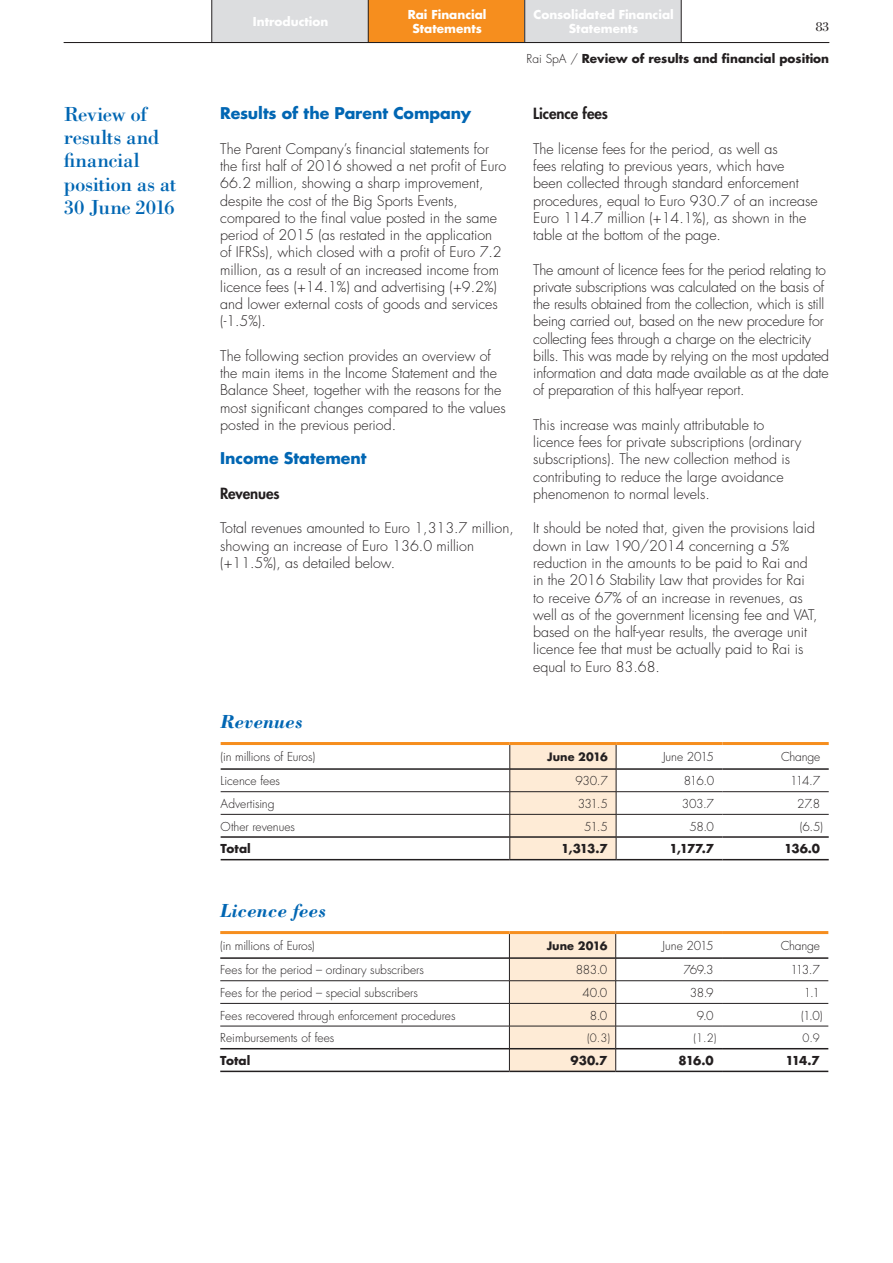
<style>
.page{position:relative;width:893px;height:1263px;background:#fff}
.page>*{position:absolute;margin:0;border:0;box-sizing:border-box;transform-origin:0 0}
.t1{font:21px/23.2px "Bodoni Std";letter-spacing:-.02em;color:#0166b3}
.t2{font:italic 700 19.5px "Bodoni Std";color:#0166b3}
.t3{font:700 15.75px "Futura Std";letter-spacing:-.005em;color:#0166b3}
.t4{font:800 15px "Futura Std";letter-spacing:-.005em;color:#231f20}
.t5{font:300 14.25px/17.2px "Futura Std";color:#231f20}
.t6{font:13.5px "Bodoni Std";color:#231f20}
.t7{font:300 12px "Futura Std";letter-spacing:-.005em;color:#231f20}
.t8{font:700 12px "Futura Std";color:#231f20}
.t9{font:700 12px/14.4px "Futura Std";color:#fff;text-align:center}
.t10{font:700 11.25px "Futura Std";letter-spacing:.005em;color:#231f20}
.t11{font:300 11.25px "Futura Std";color:#231f20}
.s1{font-weight:300}
</style>
<div class="page">
<div style="left:212px;top:0;width:156px;height:43px;background:#dcdddf"></div>
<div style="left:368px;top:0;width:157px;height:43px;background:#f68e1e"></div>
<div style="left:525px;top:0;width:156px;height:43px;background:#dcdddf"></div>
<hr style="left:681px;top:0;width:1px;height:43px;background:#231f20">
<hr style="left:524px;top:0;width:1px;height:43px;background:#231f20">
<hr style="left:368px;top:0;width:1px;height:43px;background:#231f20">
<hr style="left:211px;top:0;width:1px;height:43px;background:#231f20">
<hr style="left:64px;top:42px;width:765px;height:1px;background:#231f20">
<hr style="left:221px;top:791px;width:289px;height:1px;background:#231f20">
<hr style="left:616px;top:791px;width:106px;height:1px;background:#231f20">
<hr style="left:722px;top:791px;width:107px;height:1px;background:#231f20">
<hr style="left:221px;top:814px;width:289px;height:1px;background:#231f20">
<hr style="left:616px;top:814px;width:106px;height:1px;background:#231f20">
<hr style="left:722px;top:814px;width:107px;height:1px;background:#231f20">
<hr style="left:221px;top:742px;width:289px;height:3px;background:#f68e1e">
<hr style="left:510px;top:742px;width:106px;height:3px;background:#f68e1e">
<hr style="left:616px;top:742px;width:106px;height:3px;background:#f68e1e">
<hr style="left:722px;top:742px;width:107px;height:3px;background:#f68e1e">
<hr style="left:221px;top:768px;width:289px;height:2px;background:#231f20">
<hr style="left:616px;top:768px;width:106px;height:2px;background:#231f20">
<hr style="left:722px;top:768px;width:107px;height:2px;background:#231f20">
<hr style="left:221px;top:836px;width:289px;height:2px;background:#231f20">
<hr style="left:616px;top:836px;width:106px;height:2px;background:#231f20">
<hr style="left:722px;top:836px;width:107px;height:2px;background:#231f20">
<hr style="left:221px;top:859px;width:289px;height:1px;background:#231f20">
<hr style="left:616px;top:859px;width:106px;height:1px;background:#231f20">
<hr style="left:722px;top:859px;width:107px;height:1px;background:#231f20">
<svg style="left:510px;top:743px;width:107px;height:117px"></svg>
<hr style="left:220px;top:980px;width:289px;height:1px;background:#231f20">
<hr style="left:616px;top:980px;width:106px;height:1px;background:#231f20">
<hr style="left:722px;top:980px;width:106px;height:1px;background:#231f20">
<hr style="left:220px;top:1003px;width:289px;height:1px;background:#231f20">
<hr style="left:616px;top:1003px;width:106px;height:1px;background:#231f20">
<hr style="left:722px;top:1003px;width:106px;height:1px;background:#231f20">
<hr style="left:220px;top:931px;width:289px;height:3px;background:#f68e1e">
<hr style="left:509px;top:931px;width:107px;height:3px;background:#f68e1e">
<hr style="left:616px;top:931px;width:106px;height:3px;background:#f68e1e">
<hr style="left:722px;top:931px;width:106px;height:3px;background:#f68e1e">
<hr style="left:220px;top:957px;width:289px;height:2px;background:#231f20">
<hr style="left:616px;top:957px;width:106px;height:2px;background:#231f20">
<hr style="left:722px;top:957px;width:106px;height:2px;background:#231f20">
<hr style="left:220px;top:1048px;width:289px;height:1px;background:#231f20">
<hr style="left:616px;top:1048px;width:106px;height:1px;background:#231f20">
<hr style="left:722px;top:1048px;width:106px;height:1px;background:#231f20">
<hr style="left:220px;top:1070px;width:289px;height:2px;background:#231f20">
<hr style="left:509px;top:1070px;width:107px;height:2px;background:#231f20">
<hr style="left:616px;top:1070px;width:106px;height:2px;background:#231f20">
<hr style="left:722px;top:1070px;width:106px;height:2px;background:#231f20">
<hr style="left:220px;top:1026px;width:289px;height:1px;background:#231f20">
<hr style="left:616px;top:1026px;width:106px;height:1px;background:#231f20">
<hr style="left:722px;top:1026px;width:106px;height:1px;background:#231f20">
<svg style="left:509px;top:932px;width:107px;height:139px"></svg>
<h1 class="t1" style="left:64px;top:102px;width:114px">Review of results and financial position as at<br>30 June 2016</h1>
<p class="t9" style="left:253px;top:14px;width:77px">Introduction</p>
<p class="t9" style="left:533px;top:7px;width:142px">Consolidated Financial<br>Statements</p>
<p class="t8" style="left:527px;top:51px;width:304px"><span class="s1">Rai SpA /</span> Review of results and financial position</p>
<p class="t3" style="left:220px;top:103px;width:252px">Results of the Parent Company</p>
<p class="t5" style="left:220px;top:140px;width:287px">The Parent Company’s financial statements for the first half of 2016 showed a net profit of Euro 66.2 million, showing a sharp improvement, despite the cost of the Big Sports Events, compared to the final value posted in the same period of 2015 (as restated in the application of IFRSs), which closed with a profit of Euro 7.2 million, as a result of an increased income from licence fees (+14.1%) and advertising (+9.2%) and lower external costs of goods and services (-1.5%).</p>
<p class="t5" style="left:220px;top:347px;width:287px">The following section provides an overview of the main items in the Income Statement and the Balance Sheet, together with the reasons for the most significant changes compared to the values posted in the previous period.</p>
<p class="t3" style="left:220px;top:448px;width:148px">Income Statement</p>
<p class="t4" style="left:220px;top:484px;width:61px">Revenues</p>
<p class="t5" style="left:220px;top:520px;width:295px">Total revenues amounted to Euro 1,313.7 million, showing an increase of Euro 136.0 million (+11.5%), as detailed below.</p>
<p class="t9" style="left:408px;top:7px;width:80px">Rai Financial<br>Statements</p>
<p class="t6" style="left:816px;top:19px;width:15px">83</p>
<p class="t4" style="left:533px;top:104px;width:76px">Licence fees</p>
<p class="t5" style="left:533px;top:140px;width:286px">The license fees for the period, as well as<br>fees relating to previous years, which have<br>been collected through standard enforcement procedures, equal to Euro 930.7 of an increase Euro 114.7 million (+14.1%), as shown in the table at the bottom of the page.</p>
<p class="t5" style="left:533px;top:261px;width:297px">The amount of licence fees for the period relating to private subscriptions was calculated on the basis of the results obtained from the collection, which is still being carried out, based on the new procedure for collecting fees through a charge on the electricity bills. This was made by relying on the most updated information and data made available as at the date of preparation of this half-year report.</p>
<p class="t5" style="left:533px;top:416px;width:269px">This increase was mainly attributable to licence fees for private subscriptions (ordinary subscriptions). The new collection method is contributing to reduce the large avoidance phenomenon to normal levels.</p>
<p class="t5" style="left:533px;top:520px;width:286px">It should be noted that, given the provisions laid down in Law 190/2014 concerning a 5% reduction in the amounts to be paid to Rai and in the 2016 Stability Law that provides for Rai to receive 67% of an increase in revenues, as well as of the government licensing fee and VAT, based on the half-year results, the average unit licence fee that must be actually paid to Rai is equal to Euro 83.68.</p>
<h2 class="t2" style="left:221px;top:709px;width:83px">Revenues</h2>
<p class="t7" style="left:221px;top:749px;width:96px">(in millions of Euros)</p>
<p class="t10" style="left:547px;top:749px;width:62px">June 2016</p>
<p class="t7" style="left:663px;top:749px;width:53px">June 2015</p>
<p class="t7" style="left:781px;top:749px;width:41px">Change</p>
<p class="t7" style="left:221px;top:774px;width:61px">Licence fees</p>
<p class="t7" style="left:575px;top:774px;width:34px">930.7</p>
<p class="t7" style="left:684px;top:774px;width:32px">816.0</p>
<p class="t7" style="left:790px;top:774px;width:31px">114.7</p>
<p class="t7" style="left:221px;top:796px;width:55px">Advertising</p>
<p class="t7" style="left:578px;top:796px;width:32px">331.5</p>
<p class="t7" style="left:682px;top:796px;width:34px">303.7</p>
<p class="t7" style="left:797px;top:796px;width:24px">27.8</p>
<p class="t7" style="left:221px;top:819px;width:76px">Other revenues</p>
<p class="t7" style="left:584px;top:819px;width:25px">51.5</p>
<p class="t7" style="left:689px;top:819px;width:26px">58.0</p>
<p class="t7" style="left:800px;top:819px;width:25px">(6.5)</p>
<p class="t8" style="left:221px;top:841px;width:32px">Total</p>
<p class="t8" style="left:561px;top:841px;width:48px">1,313.7</p>
<p class="t8" style="left:669px;top:841px;width:46px">1,177.7</p>
<p class="t8" style="left:784px;top:841px;width:38px">136.0</p>
<h2 class="t2" style="left:220px;top:898px;width:107px">Licence fees</h2>
<p class="t7" style="left:220px;top:939px;width:96px">(in millions of Euros)</p>
<p class="t10" style="left:547px;top:938px;width:62px">June 2016</p>
<p class="t7" style="left:663px;top:939px;width:53px">June 2015</p>
<p class="t7" style="left:781px;top:939px;width:41px">Change</p>
<p class="t7" style="left:220px;top:963px;width:205px">Fees for the period – ordinary subscribers</p>
<p class="t7" style="left:576px;top:963px;width:33px">883.0</p>
<p class="t7" style="left:683px;top:963px;width:32px">769.3</p>
<p class="t7" style="left:790px;top:963px;width:31px">113.7</p>
<p class="t7" style="left:220px;top:985px;width:199px">Fees for the period – special subscribers</p>
<p class="t7" style="left:582px;top:985px;width:26px">40.0</p>
<p class="t7" style="left:690px;top:985px;width:25px">38.9</p>
<p class="t7" style="left:804px;top:985px;width:17px">1.1</p>
<p class="t7" style="left:220px;top:1008px;width:237px">Fees recovered through enforcement procedures</p>
<p class="t7" style="left:590px;top:1008px;width:19px">8.0</p>
<p class="t7" style="left:697px;top:1008px;width:18px">9.0</p>
<p class="t7" style="left:801px;top:1008px;width:23px">(1.0)</p>
<p class="t7" style="left:220px;top:1031px;width:116px">Reimbursements of fees</p>
<p class="t11" style="left:587px;top:1031px;width:24px">(0.3)</p>
<p class="t11" style="left:694px;top:1031px;width:24px">(1.2)</p>
<p class="t11" style="left:802px;top:1031px;width:19px">0.9</p>
<p class="t8" style="left:220px;top:1052px;width:32px">Total</p>
<p class="t8" style="left:571px;top:1052px;width:38px">930.7</p>
<p class="t8" style="left:678px;top:1052px;width:37px">816.0</p>
<p class="t8" style="left:785px;top:1052px;width:36px">114.7</p>
</div>
